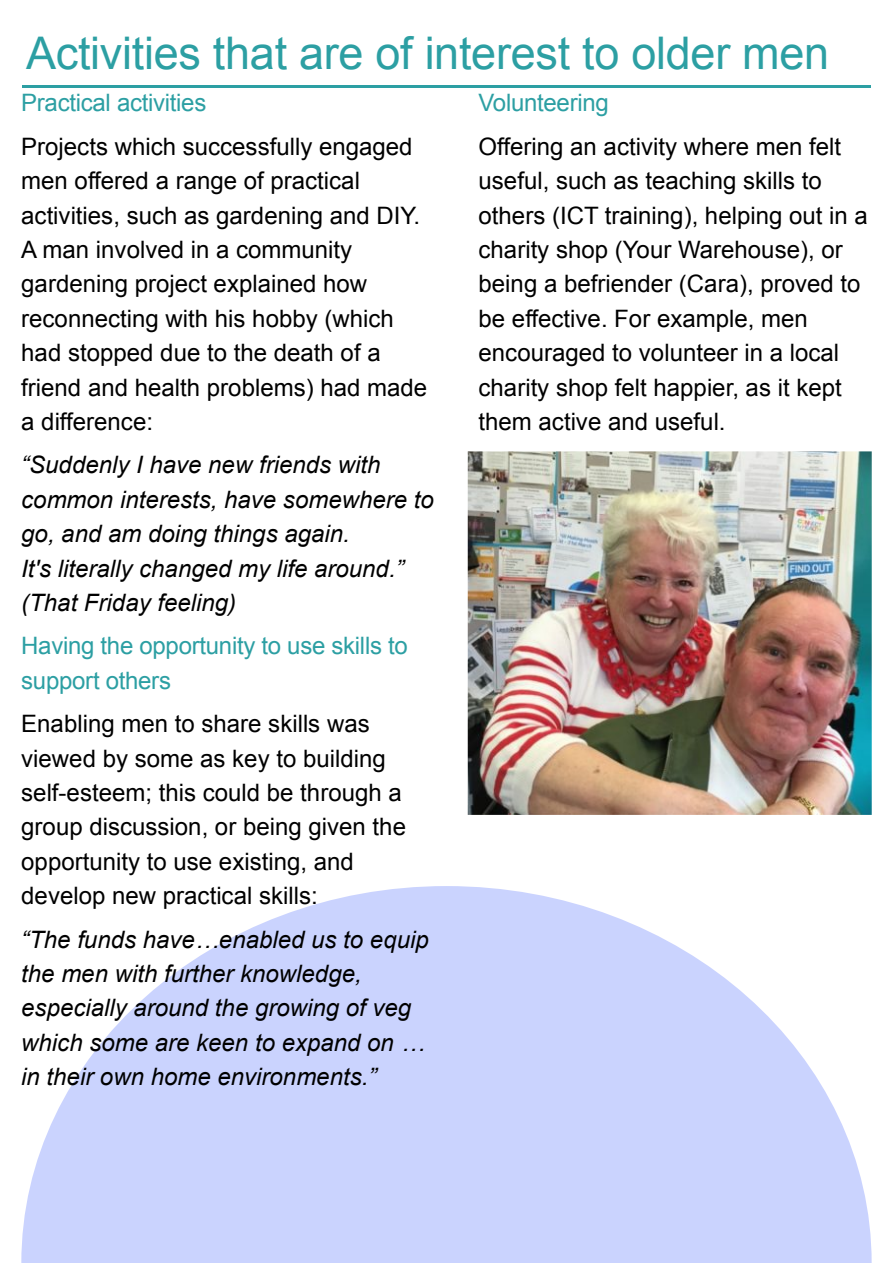
<style>
.page{position:relative;width:893px;height:1263px;background:#fff}
.page>*{position:absolute;margin:0;border:0;box-sizing:border-box;transform-origin:0 0}
.t1{font:45px "Arial";letter-spacing:-.005em;color:#2c9fa3}
.t2{font:24px/34.3px "Arial";color:#000}
.t3{font:italic 24px/34.3px "Arial";color:#000}
.t4{font:24px/34.3px "Arial";letter-spacing:-.01em;color:#2c9fa3}
</style>
<div class="page">
<svg style="left:21px;top:886px;width:851px;height:377px;fill:#cad3fe"></svg>
<hr style="left:22px;top:85px;width:849px;height:2px;background:#2c9fa3">
<img style="left:468px;top:451px;width:404px;height:364px">
<h1 class="t1" style="left:26px;top:36px;width:804px">Activities that are of interest to older men</h1>
<p class="t4" style="left:21px;top:88px;width:187px">Practical activities</p>
<p class="t2" style="left:21px;top:131px;width:407px">Projects which successfully engaged men offered a range of practical activities, such as gardening and DIY.<br>A man involved in a community gardening project explained how reconnecting with his hobby (which had stopped due to the death of a friend and health problems) had made a difference:</p>
<p class="t3" style="left:21px;top:450px;width:414px">“Suddenly I have new friends with common interests, have somewhere to go, and am doing things again.<br>It's literally changed my life around.” (That Friday feeling)</p>
<p class="t4" style="left:21px;top:631px;width:388px">Having the opportunity to use skills to support others</p>
<p class="t2" style="left:21px;top:709px;width:386px">Enabling men to share skills was viewed by some as key to building self-esteem; this could be through a group discussion, or being given the opportunity to use existing, and develop new practical skills:</p>
<p class="t3" style="left:21px;top:924px;width:409px">“The funds have…enabled us to equip the men with further knowledge, especially around the growing of veg which some are keen to expand on … in their own home environments.”</p>
<p class="t4" style="left:479px;top:88px;width:132px">Volunteering</p>
<p class="t2" style="left:479px;top:131px;width:391px">Offering an activity where men felt useful, such as teaching skills to others (ICT training), helping out in a charity shop (Your Warehouse), or being a befriender (Cara), proved to be effective. For example, men encouraged to volunteer in a local charity shop felt happier, as it kept them active and useful.</p>
</div>
